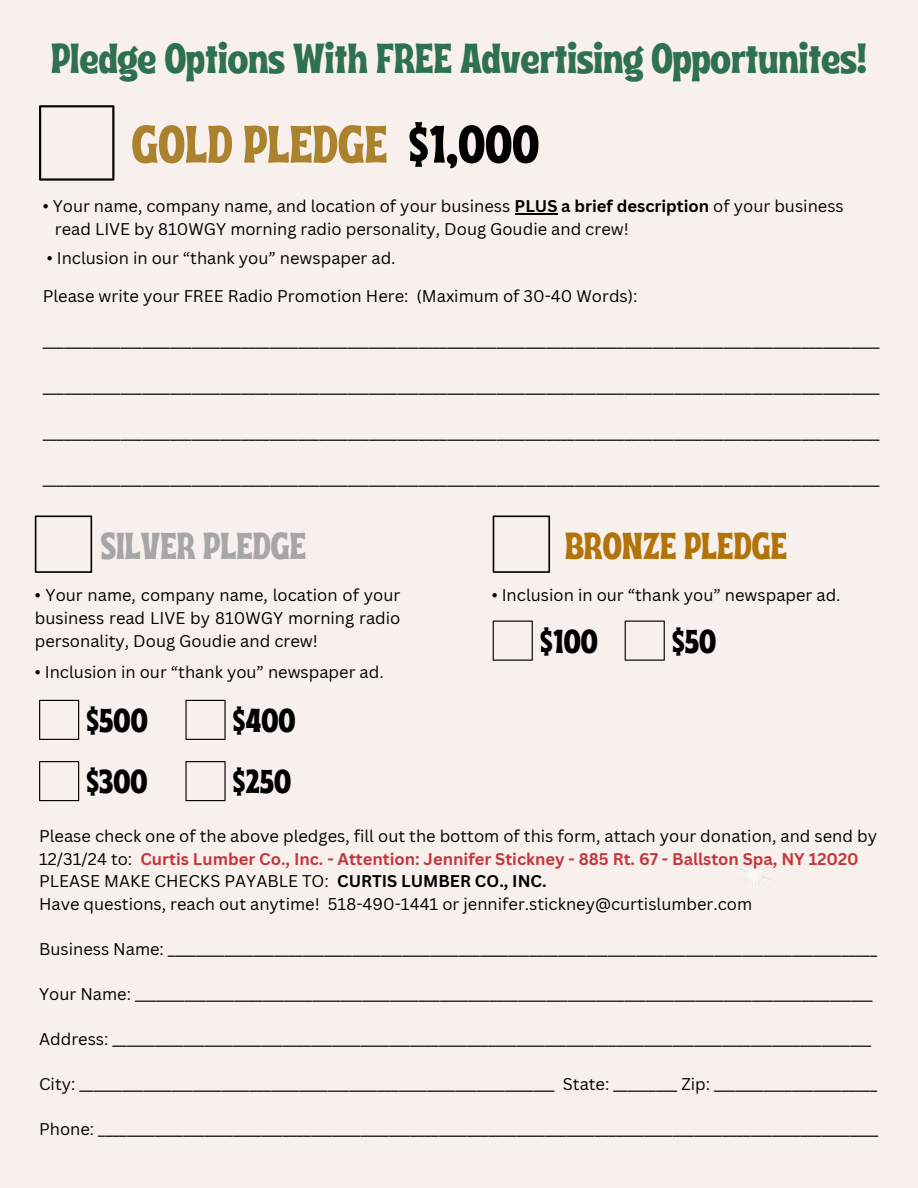
<style>
.page{position:relative;width:918px;height:1188px;background:#f8f0ec}
.page>*{position:absolute;margin:0;border:0;box-sizing:border-box;transform-origin:0 0}
.t1{font:52.5px "Ayr Tropika Island Int";color:#ab822d}
.t2{font:42px "Ayr Tropika Island Int";color:#2d7151}
.t3{font:37.5px "Ayr Tropika Island Int";color:#b27409}
.t4{font:37.5px "Ayr Tropika Island Int";color:#a6a6a6}
.t5{font:33.15px "Ayr Tropika Island Int";color:#000}
.t6{font:16.5px/23px "Canva Sans";color:#000;text-align:justify}
.s1{color:#000}
.s2{font-weight:700}
.s3{font-weight:700;color:#c3373d}
</style>
<div class="page">
<img style="left:738px;top:863px;width:32px;height:22px">
<svg style="left:39px;top:105px;width:75px;height:76px"></svg>
<hr style="left:515px;top:213px;width:42px;height:2px;background:#000">
<svg style="left:35px;top:516px;width:57px;height:57px"></svg>
<svg style="left:39px;top:700px;width:40px;height:40px"></svg>
<svg style="left:185px;top:700px;width:41px;height:40px"></svg>
<svg style="left:39px;top:761px;width:40px;height:40px"></svg>
<svg style="left:185px;top:761px;width:41px;height:40px"></svg>
<svg style="left:493px;top:621px;width:40px;height:40px"></svg>
<svg style="left:625px;top:621px;width:40px;height:40px"></svg>
<svg style="left:493px;top:516px;width:57px;height:57px"></svg>
<p class="t2" style="left:51px;top:19px;width:817px">Pledge Options With FREE Advertising Opportunites!</p>
<h1 class="t1" style="left:132px;top:94px;width:409px">GOLD PLEDGE <span class="s1">$1,000</span></h1>
<p class="t6" style="left:43px;top:194px;width:803px">• Your name, company name, and location of your business <span class="s2">PLUS a brief description</span> of your business</p>
<p class="t6" style="left:55px;top:217px;width:575px">read LIVE by 810WGY morning radio personality, Doug Goudie and crew!</p>
<p class="t6" style="left:47px;top:246px;width:350px">• Inclusion in our “thank you” newspaper ad.</p>
<p class="t6" style="left:43px;top:284px;width:596px">Please write your FREE Radio Promotion Here: (Maximum of 30-40 Words):</p>
<p class="t6" style="left:43px;top:329px;width:839px">______________________________________________________________________________________________________________________</p>
<p class="t6" style="left:43px;top:375px;width:839px">______________________________________________________________________________________________________________________</p>
<p class="t6" style="left:43px;top:421px;width:839px">______________________________________________________________________________________________________________________</p>
<p class="t6" style="left:43px;top:467px;width:839px">______________________________________________________________________________________________________________________</p>
<h3 class="t4" style="left:101px;top:510px;width:207px">SILVER PLEDGE</h3>
<h3 class="t6" style="left:35px;top:583px;width:367px">• Your name, company name, location of your business read LIVE by 810WGY morning radio personality, Doug Goudie and crew!</h3>
<p class="t6" style="left:35px;top:660px;width:350px">• Inclusion in our “thank you” newspaper ad.</p>
<p class="t5" style="left:87px;top:689px;width:63px">$500</p>
<p class="t5" style="left:233px;top:689px;width:64px">$400</p>
<p class="t5" style="left:87px;top:750px;width:63px">$300</p>
<p class="t5" style="left:233px;top:750px;width:60px">$250</p>
<p class="t3" style="left:565px;top:510px;width:224px">BRONZE PLEDGE</p>
<h2 class="t6" style="left:492px;top:583px;width:350px">• Inclusion in our “thank you” newspaper ad.</h2>
<h2 class="t5" style="left:540px;top:610px;width:59px">$100</h2>
<p class="t5" style="left:672px;top:610px;width:46px">$50</p>
<p class="t6" style="left:39px;top:825px;width:839px;line-height:22.5px">Please check one of the above pledges, fill out the bottom of this form, attach your donation, and send by<br>12/31/24 to: <span class="s3">Curtis Lumber Co., Inc. - Attention: Jennifer Stickney - 885 Rt. 67 - Ballston Spa, NY 12020</span></p>
<h2 class="t6" style="left:39px;top:869px;width:509px">PLEASE MAKE CHECKS PAYABLE TO: <span class="s2">CURTIS LUMBER CO., INC.</span></h2>
<p class="t6" style="left:39px;top:892px;width:715px">Have questions, reach out anytime! 518-490-1441 or jennifer.stickney@curtislumber.com</p>
<h2 class="t6" style="left:39px;top:937px;width:840px">Business Name: ____________________________________________________________________________________________________</h2>
<p class="t6" style="left:39px;top:982px;width:835px">Your Name: ________________________________________________________________________________________________________</p>
<h2 class="t6" style="left:39px;top:1027px;width:834px">Address: ___________________________________________________________________________________________________________</h2>
<p class="t6" style="left:39px;top:1072px;width:840px">City: ___________________________________________________________________ State: _________ Zip: _______________________</p>
<h2 class="t6" style="left:39px;top:1117px;width:841px">Phone: ______________________________________________________________________________________________________________</h2>
</div>
